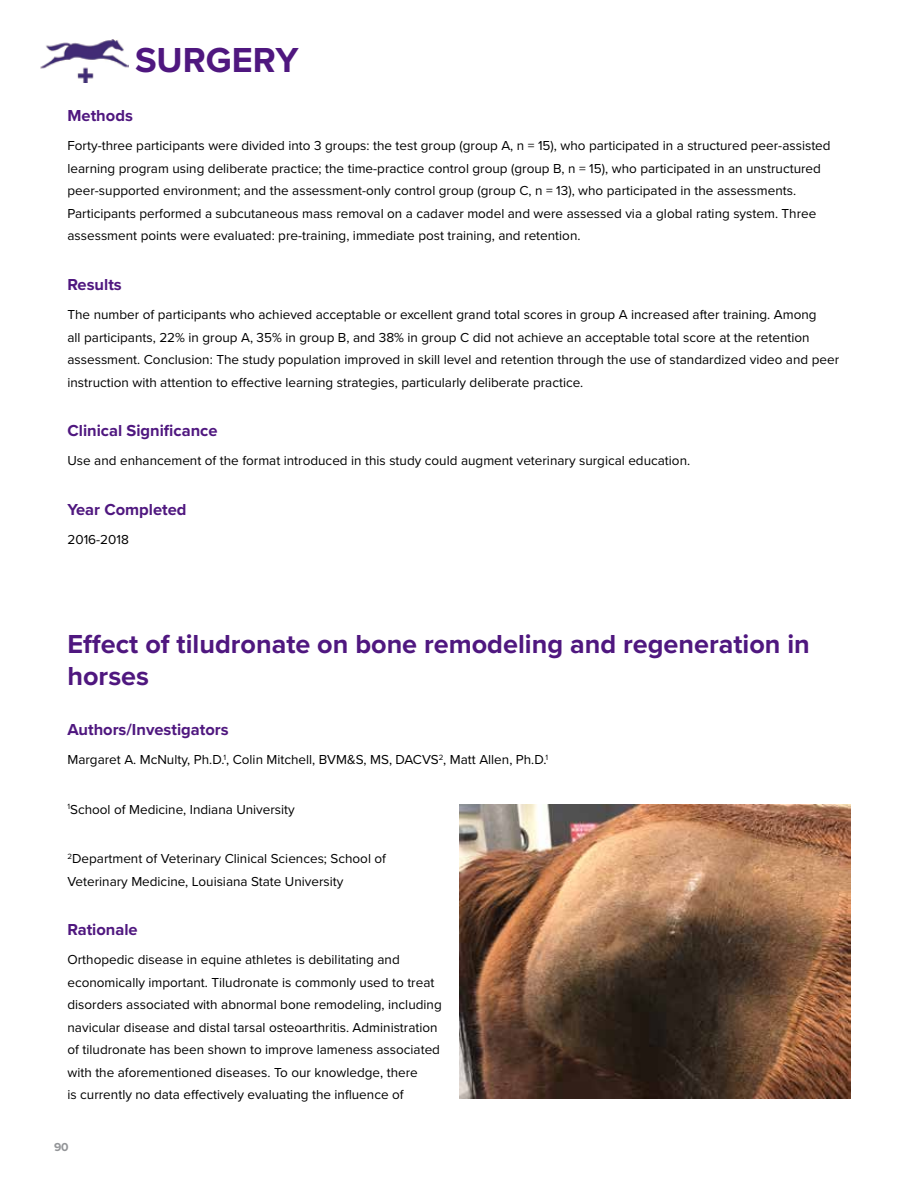
<style>
.page{position:relative;width:918px;height:1188px;background:#fff}
.page>*{position:absolute;margin:0;border:0;box-sizing:border-box;transform-origin:0 0}
.t1{font:700 36px "Proxima Nova";color:#4f177f}
.t2{font:700 27px/32.4px "Proxima Nova";color:#4f177f}
.t3{font:700 16.5px "Proxima Nova";color:#4f177f}
.t4{font:13.5px/22.5px "Proxima Nova";color:#000}
.t5{font:700 12px "Proxima Nova";color:#939598}
</style>
<div class="page">
<img style="left:459px;top:805px;width:391px;height:293px">
<img style="left:40px;top:40px;width:89px;height:42px">
<h1 class="t1" style="left:135px;top:38px;width:165px">SURGERY</h1>
<p class="t3" style="left:68px;top:106px;width:67px">Methods</p>
<p class="t4" style="left:68px;top:135px;width:765px">Forty-three participants were divided into 3 groups: the test group (group A, n = 15), who participated in a structured peer-assisted learning program using deliberate practice; the time-practice control group (group B, n = 15), who participated in an unstructured peer-supported environment; and the assessment-only control group (group C, n = 13), who participated in the assessments.<br>Participants performed a subcutaneous mass removal on a cadaver model and were assessed via a global rating system. Three assessment points were evaluated: pre-training, immediate post training, and retention.</p>
<p class="t3" style="left:68px;top:274px;width:56px">Results</p>
<p class="t4" style="left:68px;top:304px;width:773px">The number of participants who achieved acceptable or excellent grand total scores in group A increased after training. Among<br>all participants, 22% in group A, 35% in group B, and 38% in group C did not achieve an acceptable total score at the retention assessment. Conclusion: The study population improved in skill level and retention through the use of standardized video and peer instruction with attention to effective learning strategies, particularly deliberate practice.</p>
<p class="t3" style="left:68px;top:421px;width:152px">Clinical Significance</p>
<p class="t4" style="left:68px;top:450px;width:624px">Use and enhancement of the format introduced in this study could augment veterinary surgical education.</p>
<p class="t3" style="left:68px;top:499px;width:121px">Year Completed</p>
<p class="t4" style="left:68px;top:529px;width:63px">2016-2018</p>
<h2 class="t2" style="left:68px;top:629px;width:744px">Effect of tiludronate on bone remodeling and regeneration in horses</h2>
<p class="t3" style="left:68px;top:720px;width:163px">Authors/Investigators</p>
<p class="t4" style="left:68px;top:749px;width:482px">Margaret A. McNulty, Ph.D.<sup>1</sup>, Colin Mitchell, BVM&amp;S, MS, DACVS<sup>2</sup>, Matt Allen, Ph.D.<sup>1</sup></p>
<p class="t4" style="left:68px;top:798px;width:229px"><sup>1</sup>School of Medicine, Indiana University</p>
<p class="t4" style="left:67px;top:848px;width:320px"><sup>2</sup>Department of Veterinary Clinical Sciences; School of<br>Veterinary Medicine, Louisiana State University</p>
<p class="t3" style="left:68px;top:920px;width:72px">Rationale</p>
<p class="t4" style="left:68px;top:949px;width:376px">Orthopedic disease in equine athletes is debilitating and economically important. Tiludronate is commonly used to treat disorders associated with abnormal bone remodeling, including navicular disease and distal tarsal osteoarthritis. Administration of tiludronate has been shown to improve lameness associated with the aforementioned diseases. To our knowledge, there<br>is currently no data effectively evaluating the influence of</p>
<p class="t5" style="left:54px;top:1139px;width:16px">90</p>
</div>
